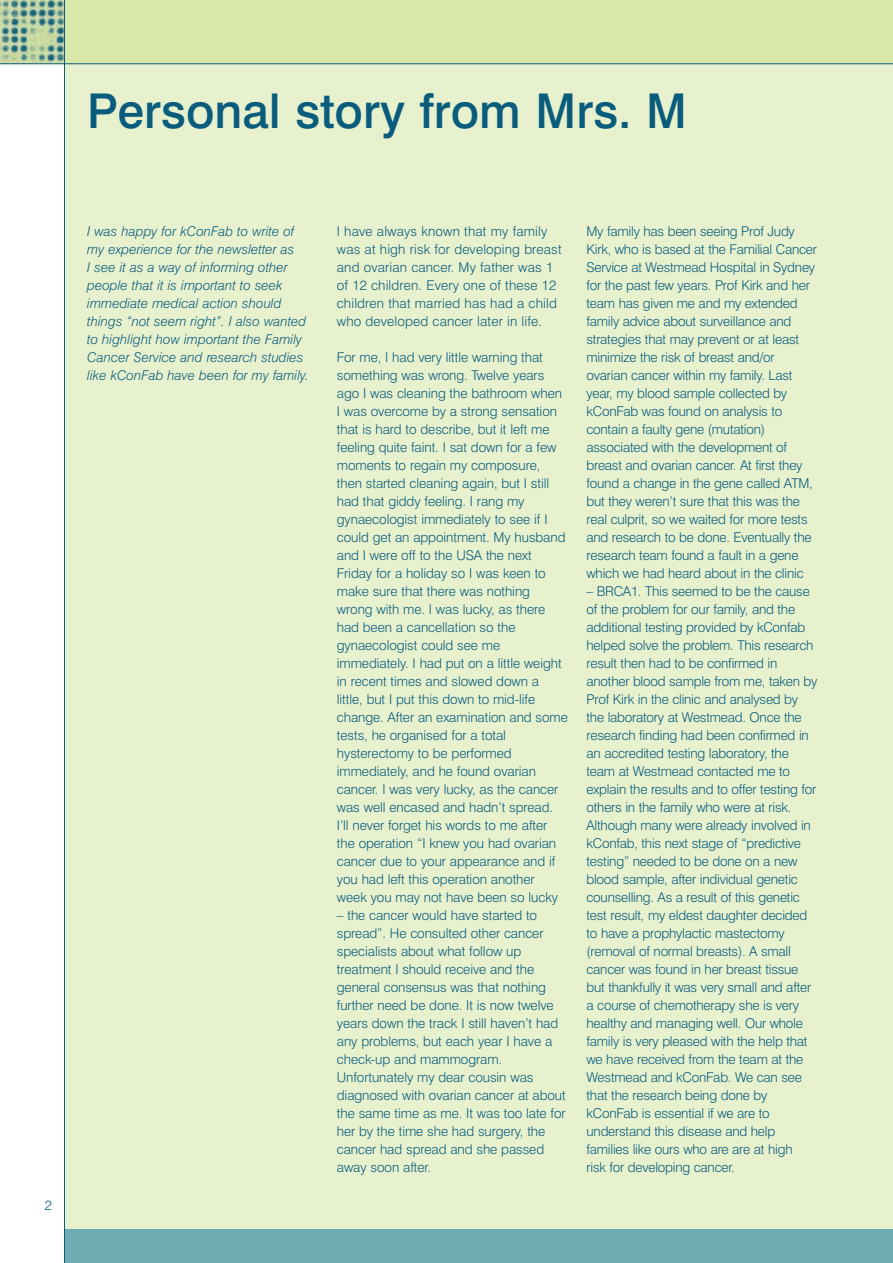
<style>
.page{position:relative;width:893px;height:1263px;background:#fff}
.page>*{position:absolute;margin:0;border:0;box-sizing:border-box;transform-origin:0 0}
.t1{font:500 48px "Swiss 721 BT";color:#0a5c7d}
.t2{font:300 13.5px/18px "Swiss 721 BT";letter-spacing:-.015em;color:#0a5c7d}
.t3{font:italic 300 13.5px/18px "Swiss 721 BT";letter-spacing:.005em;color:#0a5c7d}
.t4{font:300 13.5px/18px "Swiss 721 BT";letter-spacing:.01em;color:#0a5c7d}
</style>
<div class="page">
<div style="left:64px;top:64px;width:828px;height:1195px;background:#e7f1ce"></div>
<div style="left:64px;top:0;width:828px;height:64px;background:#d9e7a9"></div>
<div style="left:64px;top:1230px;width:828px;height:33px;background:#6fabb2"></div>
<img style="left:0;top:0;width:64px;height:63px">
<hr style="left:64px;top:0;width:1px;height:1263px;background:#0a5c7d">
<hr style="left:0;top:63px;width:892px;height:1px;background:#0a5c7d">
<h1 class="t1" style="left:87px;top:93px;width:601px">Personal story from Mrs. M</h1>
<p class="t2" style="left:45px;top:1198px;width:9px">2</p>
<p class="t3" style="left:87px;top:223px;width:223px">I was happy for kConFab to write of my experience for the newsletter as<br>I see it as a way of informing other people that it is important to seek immediate medical action should things “not seem right”. I also wanted to highlight how important the Family Cancer Service and research studies like kConFab have been for my family.</p>
<p class="t4" style="left:337px;top:223px;width:226px">I have always known that my family was at high risk for developing breast and ovarian cancer. My father was 1 of 12 children. Every one of these 12 children that married has had a child who developed cancer later in life.</p>
<p class="t2" style="left:337px;top:349px;width:232px">For me, I had very little warning that something was wrong. Twelve years ago I was cleaning the bathroom when I was overcome by a strong sensation that is hard to describe, but it left me feeling quite faint. I sat down for a few moments to regain my composure, then started cleaning again, but I still had that giddy feeling. I rang my gynaecologist immediately to see if I could get an appointment. My husband and I were off to the USA the next Friday for a holiday so I was keen to make sure that there was nothing wrong with me. I was lucky, as there had been a cancellation so the gynaecologist could see me immediately. I had put on a little weight in recent times and slowed down a little, but I put this down to mid-life change. After an examination and some tests, he organised for a total hysterectomy to be performed immediately, and he found ovarian cancer. I was very lucky, as the cancer was well encased and hadn’t spread.<br>I’ll never forget his words to me after the operation “I knew you had ovarian cancer due to your appearance and if you had left this operation another week you may not have been so lucky</p>
<p class="t2" style="left:337px;top:907px;width:230px">– the cancer would have started to spread”. He consulted other cancer specialists about what follow up treatment I should receive and the general consensus was that nothing further need be done. It is now twelve years down the track I still haven’t had any problems, but each year I have a check-up and mammogram.<br>Unfortunately my dear cousin was diagnosed with ovarian cancer at about the same time as me. It was too late for her by the time she had surgery, the cancer had spread and she passed away soon after.</p>
<p class="t2" style="left:586px;top:223px;width:232px">My family has been seeing Prof Judy Kirk, who is based at the Familial Cancer Service at Westmead Hospital in Sydney for the past few years. Prof Kirk and her team has given me and my extended family advice about surveillance and strategies that may prevent or at least minimize the risk of breast and/or ovarian cancer within my family. Last year, my blood sample collected by kConFab was found on analysis to contain a faulty gene (mutation) associated with the development of breast and ovarian cancer. At first they found a change in the gene called ATM, but they weren’t sure that this was the real culprit, so we waited for more tests and research to be done. Eventually the research team found a fault in a gene which we had heard about in the clinic</p>
<p class="t2" style="left:586px;top:583px;width:232px">– BRCA1. This seemed to be the cause of the problem for our family, and the additional testing provided by kConfab helped solve the problem. This research result then had to be confirmed in another blood sample from me, taken by Prof Kirk in the clinic and analysed by the laboratory at Westmead. Once the research finding had been confirmed in an accredited testing laboratory, the team at Westmead contacted me to explain the results and to offer testing for others in the family who were at risk.<br>Although many were already involved in kConfab, this next stage of “predictive testing” needed to be done on a new blood sample, after individual genetic counselling. As a result of this genetic test result, my eldest daughter decided to have a prophylactic mastectomy (removal of normal breasts). A small cancer was found in her breast tissue but thankfully it was very small and after a course of chemotherapy she is very healthy and managing well. Our whole family is very pleased with the help that we have received from the team at the Westmead and kConFab. We can see that the research being done by kConFab is essential if we are to understand this disease and help families like ours who are are at high<br>risk for developing cancer.</p>
</div>
